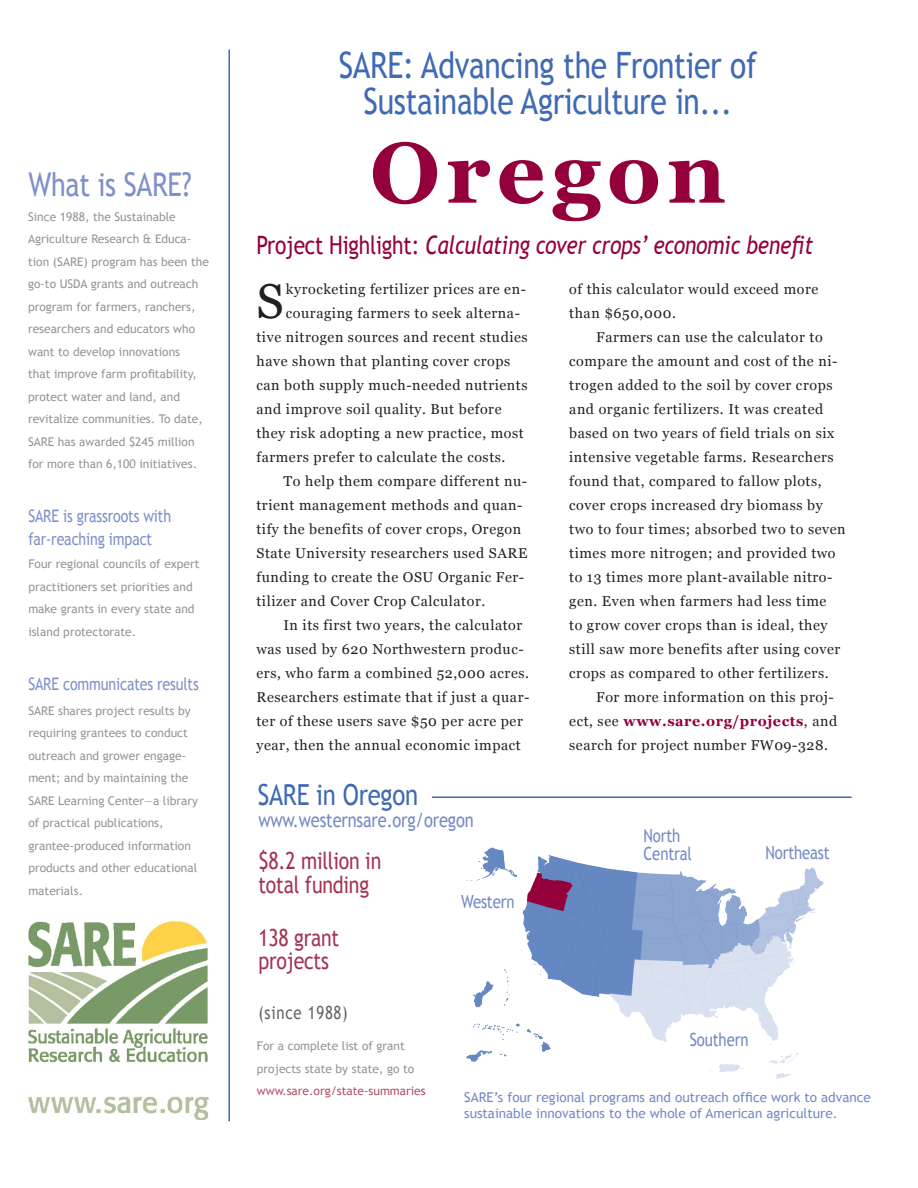
<style>
.page{position:relative;width:918px;height:1188px;background:#fff}
.page>*{position:absolute;margin:0;border:0;box-sizing:border-box;transform-origin:0 0}
.t1{font:700 85.5px "Georgia";letter-spacing:.07em;color:#94003c}
.t2{font:48.9px "Georgia";color:#231f20}
.t3{font:36.3px "Trebuchet MS";letter-spacing:-.01em;color:#406ab4;scale:.83 1}
.t4{font:32.7px "Trebuchet MS";letter-spacing:-.01em;color:#7e90c8;scale:.83 1}
.t5{font:29.1px "Trebuchet MS";letter-spacing:-.01em;color:#406ab4;scale:.83 1}
.t6{font:italic 25.35px "Trebuchet MS";letter-spacing:-.01em;color:#94003c;scale:.83 1}
.t7{font:23.55px/23.4px "Trebuchet MS";letter-spacing:-.01em;color:#a43353;scale:.83 1}
.t8{font:19.95px "Trebuchet MS";letter-spacing:-.01em;color:#758ac5;scale:.83 1}
.t9{font:18.15px/18px "Trebuchet MS";letter-spacing:-.01em;color:#758ac5;scale:.83 1}
.t10{font:18.15px "Trebuchet MS";letter-spacing:.05em;color:#656568;scale:.83 1}
.t11{font:17.25px "Trebuchet MS";letter-spacing:-.01em;color:#7e90c8;scale:.83 1}
.t12{font:14.25px/24px "Georgia";letter-spacing:.04em;color:#231f20}
.t13{font:13.5px/16.5px "Trebuchet MS";color:#758ac5}
.t14{font:12px/22.5px "Trebuchet MS";color:#939598}
.t15{font:12px "Trebuchet MS";color:#b15166}
.s1{font-style:normal}
.s2{font-weight:700;color:#94003c}
</style>
<div class="page">
<img style="left:467px;top:848px;width:356px;height:230px">
<hr style="left:432px;top:796px;width:420px;height:2px;background:#406ab4">
<hr style="left:228px;top:50px;width:2px;height:1071px;background:#406ab4">
<img style="left:28px;top:921px;width:181px;height:199px">
<p class="t4" style="left:28px;top:165px;width:198px">What is SARE?</p>
<p class="t14" style="left:28px;top:205px;width:182px">Since 1988, the Sustainable<br>Agriculture Research &amp; Educa&shy;tion (SARE) program has been the go-to USDA grants and outreach program for farmers, ranchers, researchers and educators who want to develop innovations<br>that improve farm profitability, protect water and land, and revitalize communities. To date,<br>SARE has awarded $245 million for more than 6,100 initiatives.</p>
<p class="t11" style="left:28px;top:506px;width:174px">SARE is grassroots with</p>
<p class="t11" style="left:28px;top:528px;width:151px">far-reaching impact</p>
<p class="t14" style="left:28px;top:553px;width:173px">Four regional councils of expert practitioners set priorities and make grants in every state and island protectorate.</p>
<p class="t11" style="left:28px;top:673px;width:207px">SARE communicates results</p>
<p class="t14" style="left:28px;top:700px;width:171px">SARE shares project results by requiring grantees to conduct outreach and grower engage&shy;ment; and by maintaining the<br>SARE Learning Center—a library of practical publications, grantee-produced information products and other educational materials.</p>
<p class="t3" style="left:339px;top:43px;width:506px">SARE: Advancing the Frontier of</p>
<p class="t3" style="left:364px;top:79px;width:445px">Sustainable Agriculture in...</p>
<p class="t1" style="left:370px;top:118px;width:358px">Oregon</p>
<p class="t6" style="left:257px;top:230px;width:672px"><span class="s1">Project Highlight:</span> Calculating cover crops’ economic benefit</p>
<p class="t2" style="left:256px;top:272px;width:29px">S</p>
<p class="t12" style="left:286px;top:278px;width:242px">kyrocketing fertilizer prices are en-</p>
<p class="t12" style="left:286px;top:302px;width:236px">couraging farmers to seek alterna-</p>
<p class="t12" style="left:256px;top:326px;width:273px">tive nitrogen sources and recent studies</p>
<p class="t12" style="left:256px;top:350px;width:255px">have shown that planting cover crops</p>
<p class="t12" style="left:256px;top:374px;width:273px">can both supply much-needed nutrients</p>
<p class="t12" style="left:256px;top:398px;width:247px">and improve soil quality. But before</p>
<p class="t12" style="left:256px;top:422px;width:269px">they risk adopting a new practice, most</p>
<p class="t12" style="left:256px;top:446px;width:250px">farmers prefer to calculate the costs.</p>
<p class="t12" style="left:256px;top:470px;width:272px;text-indent:27px">To help them compare different nu&shy;trient management methods and quan&shy;tify the benefits of cover crops, Oregon State University researchers used SARE funding to create the OSU Organic Fer&shy;tilizer and Cover Crop Calculator.</p>
<p class="t12" style="left:256px;top:614px;width:274px;text-indent:27px">In its first two years, the calculator was used by 620 Northwestern produc&shy;ers, who farm a combined 52,000 acres.<br>Researchers estimate that if just a quar&shy;ter of these users save $50 per acre per year, then the annual economic impact</p>
<p class="t5" style="left:258px;top:778px;width:195px">SARE in Oregon</p>
<p class="t8" style="left:258px;top:808px;width:261px">www.westernsare.org/oregon</p>
<p class="t7" style="left:258px;top:850px;width:150px">$8.2 million in total funding</p>
<p class="t7" style="left:258px;top:926px;width:99px">138 grant projects</p>
<p class="t10" style="left:258px;top:1002px;width:109px">(since 1988)</p>
<p class="t9" style="left:461px;top:893px;width:66px">Western</p>
<p class="t12" style="left:569px;top:278px;width:251px">of this calculator would exceed more than $650,000.</p>
<p class="t12" style="left:569px;top:326px;width:278px;text-indent:27px">Farmers can use the calculator to compare the amount and cost of the ni&shy;trogen added to the soil by cover crops and organic fertilizers. It was created based on two years of field trials on six intensive vegetable farms. Researchers found that, compared to fallow plots, cover crops increased dry biomass by two to four times; absorbed two to seven times more nitrogen; and provided two to 13 times more plant-available nitro&shy;gen. Even when farmers had less time<br>to grow cover crops than is ideal, they still saw more benefits after using cover crops as compared to other fertilizers.</p>
<p class="t12" style="left:569px;top:686px;width:270px;text-indent:27px">For more information on this proj&shy;ect, see <span class="s2">www.sare.org/projects</span>, and search for project number FW09-328.</p>
<p class="t9" style="left:644px;top:827px;width:60px">North<br>Central</p>
<p class="t9" style="left:765px;top:844px;width:79px">Northeast</p>
<p class="t14" style="left:257px;top:1035px;width:159px">For a complete list of grant projects state by state, go to</p>
<p class="t15" style="left:257px;top:1084px;width:170px">www.sare.org/state-summaries</p>
<p class="t9" style="left:690px;top:1031px;width:72px">Southern</p>
<p class="t13" style="left:464px;top:1089px;width:408px">SARE’s four regional programs and outreach office work to advance sustainable innovations to the whole of American agriculture.</p>
</div>
